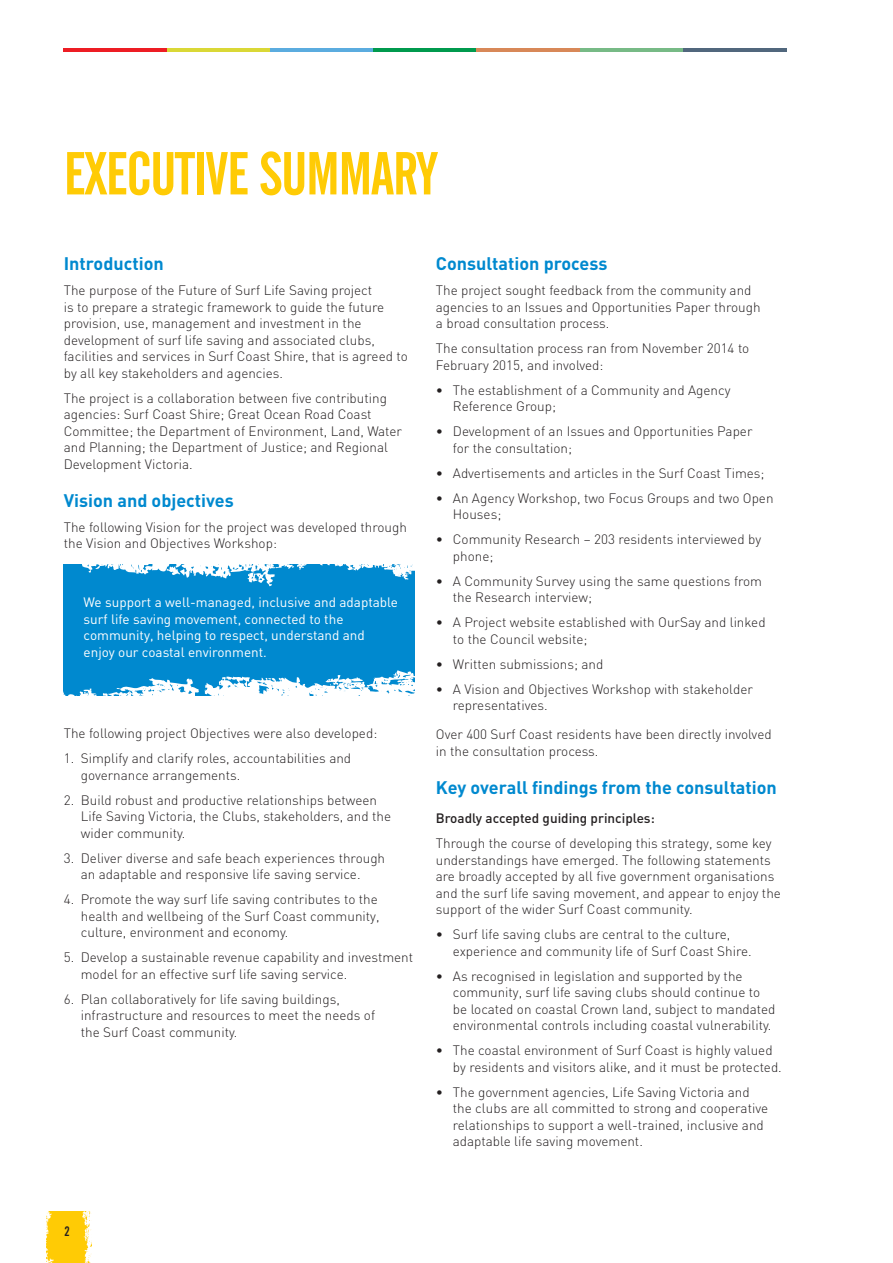
<style>
.page{position:relative;width:893px;height:1263px;background:#fff}
.page>*{position:absolute;margin:0;border:0;box-sizing:border-box;transform-origin:0 0}
.t1{font:60px "Alternate Gothic No 2 BT";letter-spacing:-.02em;color:#ffcb05}
.t2{font:700 18px "DIN";color:#0089cf}
.t3{font:300 13.5px/16.5px "DIN";color:#231f20}
.t4{font:13.5px/16.5px "DIN";color:#fff}
.t5{font:500 13.5px "DIN";color:#231f20}
.t6{font:13.5px "Alternate Gothic No 2 BT";color:#231f20}
</style>
<div class="page">
<svg style="left:47px;top:1211px;width:44px;height:52px;background:#ffd126"></svg>
<hr style="left:64px;top:48px;width:103px;height:4px;background:#ed1d24">
<hr style="left:167px;top:48px;width:103px;height:4px;background:#dad836">
<hr style="left:270px;top:48px;width:103px;height:4px;background:#5bacdf">
<hr style="left:373px;top:48px;width:104px;height:4px;background:#009a4e">
<hr style="left:477px;top:48px;width:103px;height:4px;background:#d88858">
<hr style="left:580px;top:48px;width:103px;height:4px;background:#77ba86">
<hr style="left:683px;top:48px;width:103px;height:4px;background:#51677d">
<svg style="left:64px;top:564px;width:351px;height:132px;background:#1e97d4"></svg>
<h1 class="t1" style="left:64px;top:140px;width:375px">EXECUTIVE SUMMARY</h1>
<h2 class="t2" style="left:64px;top:252px;width:101px">Introduction</h2>
<p class="t3" style="left:64px;top:282px;width:346px">The purpose of the Future of Surf Life Saving project<br>is to prepare a strategic framework to guide the future provision, use, management and investment in the development of surf life saving and associated clubs, facilities and services in Surf Coast Shire, that is agreed to by all key stakeholders and agencies.</p>
<p class="t3" style="left:64px;top:389px;width:340px">The project is a collaboration between five contributing agencies: Surf Coast Shire; Great Ocean Road Coast Committee; the Department of Environment, Land, Water and Planning; the Department of Justice; and Regional Development Victoria.</p>
<h2 class="t2" style="left:64px;top:488px;width:172px">Vision and objectives</h2>
<p class="t3" style="left:64px;top:518px;width:345px">The following Vision for the project was developed through the Vision and Objectives Workshop:</p>
<p class="t4" style="left:84px;top:594px;width:316px">We support a well-managed, inclusive and adaptable surf life saving movement, connected to the community, helping to respect, understand and enjoy our coastal environment.</p>
<p class="t3" style="left:64px;top:725px;width:315px">The following project Objectives were also developed:</p>
<p class="t3" style="left:81px;top:750px;width:272px;text-indent:-17px">1. Simplify and clarify roles, accountabilities and governance arrangements.</p>
<p class="t3" style="left:81px;top:791px;width:312px;text-indent:-17px">2. Build robust and productive relationships between<br>Life Saving Victoria, the Clubs, stakeholders, and the wider community.</p>
<p class="t3" style="left:64px;top:849px;width:323px;text-align:center">3. Deliver diverse and safe beach experiences through an adaptable and responsive life saving service.</p>
<p class="t3" style="left:81px;top:891px;width:300px;text-indent:-17px">4. Promote the way surf life saving contributes to the health and wellbeing of the Surf Coast community, culture, environment and economy.</p>
<p class="t3" style="left:81px;top:949px;width:334px;text-indent:-17px">5. Develop a sustainable revenue capability and investment model for an effective surf life saving service.</p>
<p class="t3" style="left:81px;top:990px;width:296px;text-indent:-17px">6. Plan collaboratively for life saving buildings, infrastructure and resources to meet the needs of the Surf Coast community.</p>
<h2 class="t2" style="left:436px;top:252px;width:173px">Consultation process</h2>
<p class="t3" style="left:436px;top:282px;width:326px">The project sought feedback from the community and agencies to an Issues and Opportunities Paper through a broad consultation process.</p>
<p class="t3" style="left:436px;top:340px;width:315px">The consultation process ran from November 2014 to<br>February 2015, and involved:</p>
<p class="t3" style="left:453px;top:381px;width:279px;text-indent:-17px">• The establishment of a Community and Agency<br>Reference Group;</p>
<p class="t3" style="left:453px;top:423px;width:301px;text-indent:-17px">• Development of an Issues and Opportunities Paper for the consultation;</p>
<p class="t3" style="left:436px;top:464px;width:330px">• Advertisements and articles in the Surf Coast Times;</p>
<p class="t3" style="left:453px;top:489px;width:322px;text-indent:-17px">• An Agency Workshop, two Focus Groups and two Open<br>Houses;</p>
<p class="t3" style="left:453px;top:531px;width:310px;text-indent:-17px">• Community Research – 203 residents interviewed by phone;</p>
<p class="t3" style="left:453px;top:572px;width:311px;text-indent:-17px">• A Community Survey using the same questions from the Research interview;</p>
<p class="t3" style="left:453px;top:614px;width:314px;text-indent:-17px">• A Project website established with OurSay and linked to the Council website;</p>
<p class="t3" style="left:436px;top:655px;width:169px">• Written submissions; and</p>
<p class="t3" style="left:453px;top:680px;width:302px;text-indent:-17px">• A Vision and Objectives Workshop with stakeholder representatives.</p>
<p class="t3" style="left:436px;top:726px;width:337px">Over 400 Surf Coast residents have been directly involved in the consultation process.</p>
<h2 class="t2" style="left:436px;top:776px;width:343px">Key overall findings from the consultation</h2>
<p class="t5" style="left:436px;top:810px;width:220px">Broadly accepted guiding principles:</p>
<p class="t3" style="left:436px;top:835px;width:347px">Through the course of developing this strategy, some key understandings have emerged. The following statements are broadly accepted by all five government organisations and the surf life saving movement, and appear to enjoy the support of the wider Surf Coast community.</p>
<p class="t3" style="left:453px;top:926px;width:300px;text-indent:-17px">• Surf life saving clubs are central to the culture, experience and community life of Surf Coast Shire.</p>
<p class="t3" style="left:453px;top:967px;width:324px;text-indent:-17px">• As recognised in legislation and supported by the community, surf life saving clubs should continue to be located on coastal Crown land, subject to mandated environmental controls including coastal vulnerability.</p>
<p class="t3" style="left:453px;top:1042px;width:330px;text-indent:-17px">• The coastal environment of Surf Coast is highly valued by residents and visitors alike, and it must be protected.</p>
<p class="t3" style="left:453px;top:1083px;width:317px;text-indent:-17px">• The government agencies, Life Saving Victoria and the clubs are all committed to strong and cooperative relationships to support a well-trained, inclusive and adaptable life saving movement.</p>
<p class="t6" style="left:64px;top:1224px;width:7px">2</p>
</div>
